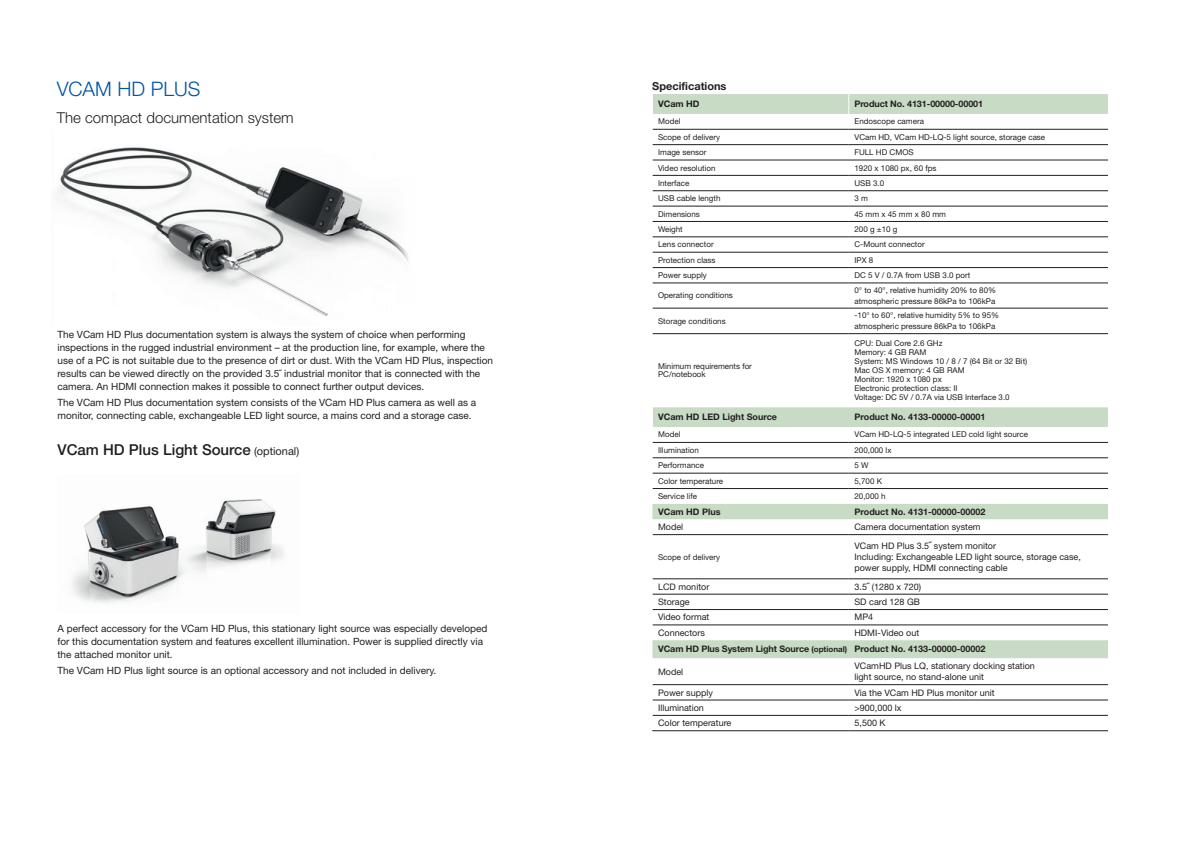
<style>
.page{position:relative;width:1191px;height:842px;background:#fff}
.page>*{position:absolute;margin:0;border:0;box-sizing:border-box;transform-origin:0 0}
.t1{font:300 20px "Helvetica Neue LT Pro";color:#0154a6}
.t2{font:500 15px "Helvetica Neue LT Pro";color:#231f20}
.t3{font:300 15px "Helvetica Neue LT Pro";color:#231f20}
.t4{font:700 11px "Helvetica Neue LT Pro";color:#231f20}
.t5{font:10px/13px "Helvetica Neue LT Pro";color:#231f20}
.t6{font:9px/10.8px "Helvetica Neue LT Pro";color:#231f20}
.t7{font:700 9px/16.5px "Helvetica Neue LT Pro";color:#231f20}
.t8{font:8px/9px "Helvetica Neue LT Pro";color:#231f20}
.s1{font-weight:400;font-size:11px}
.s2{font-size:10px}
.s3{font-weight:400}
.s4{font-size:8px}
</style>
<div class="page">
<img style="left:71px;top:499px;width:213px;height:104px">
<svg style="left:652px;top:407px;width:456px;height:251px"></svg>
<svg style="left:848px;top:427px;width:1px;height:77px"></svg>
<svg style="left:652px;top:519px;width:1px;height:15px"></svg>
<svg style="left:848px;top:519px;width:1px;height:15px"></svg>
<hr style="left:652px;top:535px;width:1px;height:44px;background:#fff">
<hr style="left:848px;top:535px;width:1px;height:43px;background:#fff">
<svg style="left:652px;top:579px;width:1px;height:61px"></svg>
<svg style="left:848px;top:579px;width:1px;height:61px"></svg>
<hr style="left:652px;top:442px;width:197px;height:1px;background:#231f20">
<hr style="left:849px;top:442px;width:259px;height:1px;background:#231f20">
<hr style="left:652px;top:457px;width:197px;height:1px;background:#231f20">
<hr style="left:849px;top:457px;width:259px;height:1px;background:#231f20">
<hr style="left:652px;top:473px;width:197px;height:1px;background:#231f20">
<hr style="left:849px;top:473px;width:259px;height:1px;background:#231f20">
<hr style="left:652px;top:488px;width:197px;height:1px;background:#231f20">
<hr style="left:849px;top:488px;width:259px;height:1px;background:#231f20">
<hr style="left:652px;top:534px;width:197px;height:1px;background:#231f20">
<hr style="left:849px;top:534px;width:259px;height:1px;background:#231f20">
<hr style="left:652px;top:578px;width:197px;height:1px;background:#231f20">
<hr style="left:849px;top:578px;width:259px;height:1px;background:#231f20">
<hr style="left:652px;top:594px;width:197px;height:1px;background:#231f20">
<hr style="left:849px;top:594px;width:259px;height:1px;background:#231f20">
<hr style="left:652px;top:609px;width:197px;height:1px;background:#231f20">
<hr style="left:849px;top:609px;width:259px;height:1px;background:#231f20">
<hr style="left:652px;top:625px;width:197px;height:1px;background:#231f20">
<hr style="left:849px;top:625px;width:259px;height:1px;background:#231f20">
<hr style="left:652px;top:684px;width:197px;height:1px;background:#231f20">
<hr style="left:849px;top:684px;width:259px;height:1px;background:#231f20">
<hr style="left:652px;top:700px;width:197px;height:1px;background:#231f20">
<hr style="left:849px;top:700px;width:259px;height:1px;background:#231f20">
<hr style="left:652px;top:715px;width:197px;height:1px;background:#231f20">
<hr style="left:849px;top:715px;width:259px;height:1px;background:#231f20">
<hr style="left:652px;top:730px;width:197px;height:1px;background:#231f20">
<hr style="left:849px;top:730px;width:259px;height:1px;background:#231f20">
<svg style="left:652px;top:94px;width:456px;height:240px"></svg>
<svg style="left:652px;top:407px;width:1px;height:97px"></svg>
<img style="left:57px;top:147px;width:352px;height:169px">
<h1 class="t1" style="left:57px;top:77px;width:145px">VCAM HD PLUS</h1>
<h2 class="t3" style="left:57px;top:108px;width:238px">The compact documentation system</h2>
<p class="t5" style="left:57px;top:327px;width:437px">The VCam HD Plus documentation system is always the system of choice when performing inspections in the rugged industrial environment – at the production line, for example, where the use of a PC is not suitable due to the presence of dirt or dust. With the VCam HD Plus, inspection results can be viewed directly on the provided 3.5˝ industrial monitor that is connected with the camera. An HDMI connection makes it possible to connect further output devices.</p>
<p class="t5" style="left:57px;top:395px;width:420px">The VCam HD Plus documentation system consists of the VCam HD Plus camera as well as a monitor, connecting cable, exchangeable LED light source, a mains cord and a storage case.</p>
<h2 class="t2" style="left:57px;top:441px;width:243px">VCam HD Plus Light Source <span class="s1">(optional)</span></h2>
<p class="t5" style="left:57px;top:622px;width:431px">A perfect accessory for the VCam HD Plus, this stationary light source was especially developed for this documentation system and features excellent illumination. Power is supplied directly via the attached monitor unit.</p>
<p class="t5" style="left:57px;top:664px;width:380px">The VCam HD Plus light source is an optional accessory and not included in delivery.</p>
<p class="t4" style="left:652px;top:79px;width:76px">Specifications</p>
<p class="t7" style="left:658px;top:96px;width:43px">VCam HD</p>
<p class="t7" style="left:854px;top:96px;width:130px">Product No. 4131-00000-00001</p>
<p class="t8" style="left:658px;top:117px;width:24px">Model</p>
<p class="t8" style="left:854px;top:117px;width:71px">Endoscope camera</p>
<p class="t8" style="left:658px;top:132px;width:64px">Scope of delivery</p>
<p class="t8" style="left:854px;top:132px;width:192px">VCam HD, VCam HD-LQ-5 light source, storage case</p>
<p class="t8" style="left:658px;top:148px;width:50px">Image sensor</p>
<p class="t8" style="left:854px;top:148px;width:61px">FULL HD CMOS</p>
<p class="t8" style="left:658px;top:163px;width:59px">Video resolution</p>
<p class="t8" style="left:854px;top:163px;width:83px">1920 x 1080 px, 60 fps</p>
<p class="t8" style="left:658px;top:178px;width:33px">Interface</p>
<p class="t8" style="left:854px;top:178px;width:31px">USB 3.0</p>
<p class="t8" style="left:658px;top:194px;width:64px">USB cable length</p>
<p class="t8" style="left:854px;top:194px;width:15px">3 m</p>
<p class="t8" style="left:658px;top:209px;width:43px">Dimensions</p>
<p class="t8" style="left:854px;top:209px;width:93px">45 mm x 45 mm x 80 mm</p>
<p class="t8" style="left:658px;top:224px;width:26px">Weight</p>
<p class="t8" style="left:854px;top:224px;width:44px">200 g ±10 g</p>
<p class="t8" style="left:658px;top:240px;width:57px">Lens connector</p>
<p class="t8" style="left:854px;top:240px;width:72px">C-Mount connector</p>
<p class="t8" style="left:658px;top:255px;width:59px">Protection class</p>
<p class="t8" style="left:854px;top:255px;width:20px">IPX 8</p>
<p class="t8" style="left:658px;top:271px;width:50px">Power supply</p>
<p class="t8" style="left:854px;top:271px;width:117px">DC 5 V / 0.7A from USB 3.0 port</p>
<p class="t8" style="left:658px;top:291px;width:76px">Operating conditions</p>
<p class="t8" style="left:854px;top:284px;width:143px;line-height:10.8px">0° to 40°, relative humidity 20% to 80% atmospheric pressure 86kPa to 106kPa</p>
<p class="t8" style="left:658px;top:316px;width:69px">Storage conditions</p>
<p class="t8" style="left:854px;top:310px;width:146px;line-height:10.8px">-10° to 60°, relative humidity 5% to 95% atmospheric pressure 86kPa to 106kPa</p>
<p class="t8" style="left:658px;top:362px;width:95px;line-height:8px">Minimum requirements for<br>PC/notebook</p>
<p class="t8" style="left:854px;top:339px;width:174px">CPU: Dual Core 2.6 GHz<br>Memory: 4 GB RAM<br>System: MS Windows 10 / 8 / 7 (64 Bit or 32 Bit)<br>Mac OS X memory: 4 GB RAM<br>Monitor: 1920 x 1080 px<br>Electronic protection class: II<br>Voltage: DC 5V / 0.7A via USB Interface 3.0</p>
<p class="t7" style="left:658px;top:409px;width:120px">VCam HD LED Light Source</p>
<p class="t7" style="left:854px;top:409px;width:133px">Product No. 4133-00000-00001</p>
<p class="t8" style="left:658px;top:430px;width:24px">Model</p>
<p class="t8" style="left:854px;top:430px;width:175px">VCam HD-LQ-5 integrated LED cold light source</p>
<p class="t8" style="left:658px;top:445px;width:42px">Illumination</p>
<p class="t8" style="left:854px;top:445px;width:39px">200,000 lx</p>
<p class="t8" style="left:658px;top:461px;width:47px">Performance</p>
<p class="t8" style="left:854px;top:461px;width:16px">5 W</p>
<p class="t8" style="left:658px;top:476px;width:67px">Color temperature</p>
<p class="t8" style="left:854px;top:476px;width:29px">5,700 K</p>
<p class="t8" style="left:658px;top:492px;width:40px">Service life</p>
<p class="t8" style="left:854px;top:492px;width:33px">20,000 h</p>
<p class="t7" style="left:658px;top:503px;width:64px">VCam HD Plus</p>
<p class="t7" style="left:854px;top:503px;width:133px">Product No. 4131-00000-00002</p>
<p class="t6" style="left:658px;top:521px;width:27px">Model</p>
<p class="t6" style="left:854px;top:521px;width:128px">Camera documentation system</p>
<p class="t8" style="left:658px;top:552px;width:64px">Scope of delivery</p>
<p class="t6" style="left:854px;top:541px;width:228px">VCam HD Plus 3.5<span class="s2">˝</span> system monitor<br>Including: Exchangeable LED light source, storage case, power supply, HDMI connecting cable</p>
<p class="t6" style="left:658px;top:581px;width:53px">LCD monitor</p>
<p class="t6" style="left:854px;top:581px;width:68px">3.5<span class="s2">˝</span> (1280 x 720)</p>
<p class="t6" style="left:658px;top:596px;width:33px">Storage</p>
<p class="t6" style="left:854px;top:596px;width:67px">SD card 128 GB</p>
<p class="t6" style="left:658px;top:612px;width:53px">Video format</p>
<p class="t6" style="left:854px;top:612px;width:20px">MP4</p>
<p class="t6" style="left:658px;top:627px;width:48px">Connectors</p>
<p class="t7" style="left:658px;top:624px;width:329px;text-indent:196px"><span class="s3">HDMI-Video out<br></span>VCam HD Plus System Light Source <span class="s4">(optional)</span> Product No. 4133-00000-00002</p>
<p class="t6" style="left:658px;top:666px;width:27px">Model</p>
<p class="t6" style="left:854px;top:660px;width:182px">VCamHD Plus LQ, stationary docking station light source, no stand-alone unit</p>
<p class="t6" style="left:658px;top:687px;width:56px">Power supply</p>
<p class="t6" style="left:854px;top:687px;width:142px">Via the VCam HD Plus monitor unit</p>
<p class="t6" style="left:658px;top:702px;width:47px">Illumination</p>
<p class="t6" style="left:854px;top:702px;width:49px">&gt;900,000 lx</p>
<p class="t6" style="left:658px;top:717px;width:75px">Color temperature</p>
<p class="t6" style="left:854px;top:717px;width:33px">5,500 K</p>
</div>
